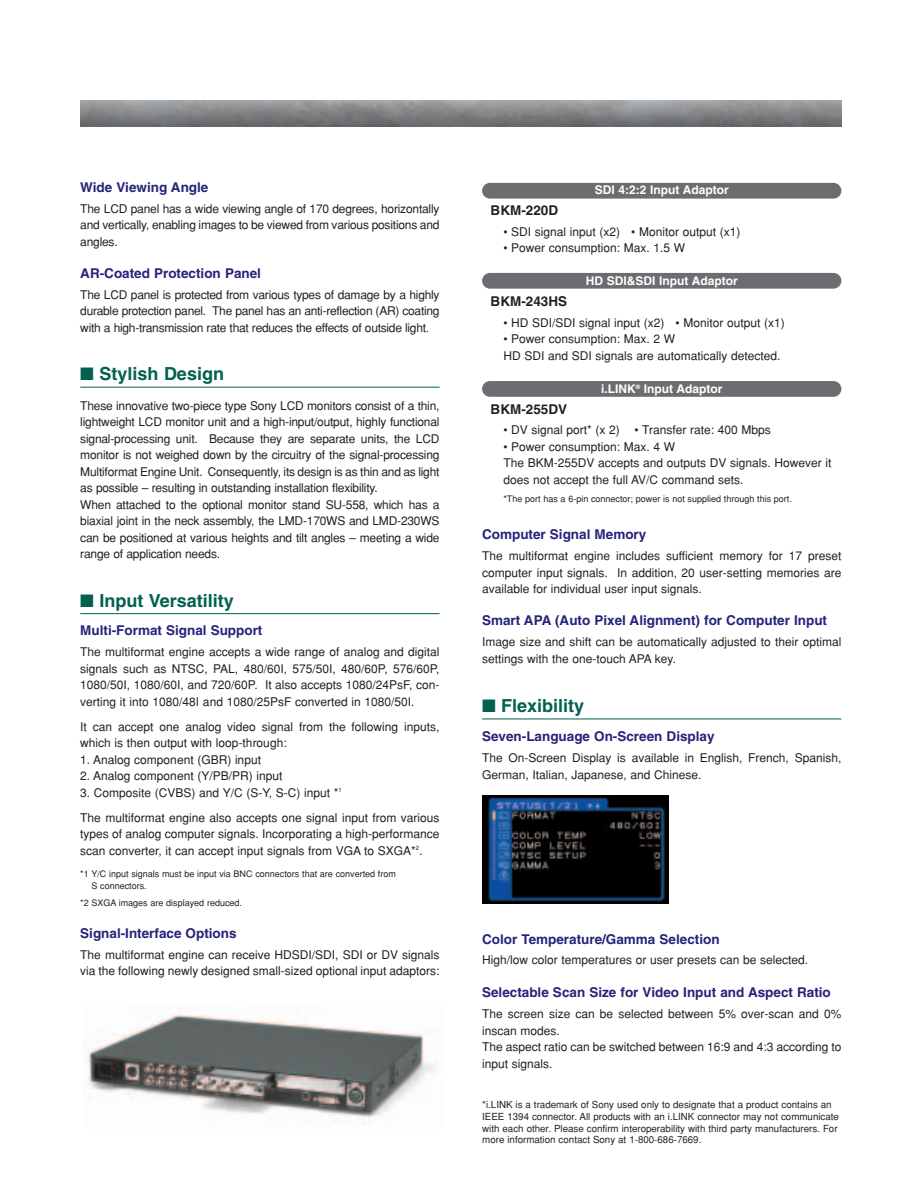
<style>
.page{position:relative;width:918px;height:1188px;background:#fff}
.page>*{position:absolute;margin:0;border:0;box-sizing:border-box;transform-origin:0 0}
.t1{font:700 18px "Helvetica";color:#026150}
.t2{font:700 13.5px "Helvetica";color:#26237b}
.t3{font:700 13.5px "Helvetica";color:#231f20}
.t4{font:12px/16.5px "Helvetica";color:#231f20}
.t5{font:700 12px "Helvetica";color:#fff}
.t6{font:9.75px/11.7px "Helvetica";color:#231f20}
.t7{font:9px/12px "Helvetica";color:#231f20}
</style>
<div class="page">
<div style="left:482px;top:183px;width:359px;height:16px;background:#6c6d70;border-radius:8px"></div>
<div style="left:482px;top:273px;width:359px;height:16px;background:#6c6d70;border-radius:8px"></div>
<div style="left:482px;top:381px;width:359px;height:16px;background:#6c6d70;border-radius:8px"></div>
<hr style="left:80px;top:387px;width:360px;height:1px;background:#026150">
<hr style="left:80px;top:613px;width:360px;height:1px;background:#026150">
<hr style="left:482px;top:719px;width:359px;height:1px;background:#026150">
<img style="left:482px;top:796px;width:186px;height:108px">
<img style="left:87px;top:1011px;width:349px;height:114px">
<img style="left:80px;top:100px;width:761px;height:26px">
<p class="t2" style="left:80px;top:182px;width:130px">Wide Viewing Angle</p>
<p class="t4" style="left:80px;top:201px;width:361px;text-align:justify">The LCD panel has a wide viewing angle of 170 degrees, horizontally and vertically, enabling images to be viewed from various positions and angles.</p>
<p class="t2" style="left:80px;top:268px;width:182px">AR-Coated Protection Panel</p>
<p class="t4" style="left:80px;top:287px;width:361px;text-align:justify">The LCD panel is protected from various types of damage by a highly durable protection panel. The panel has an anti-reflection (AR) coating with a high-transmission rate that reduces the effects of outside light.</p>
<h1 class="t1" style="left:80px;top:367px;width:145px">■ Stylish Design</h1>
<p class="t4" style="left:80px;top:398px;width:361px">These innovative two-piece type Sony LCD monitors consist of a thin, lightweight LCD monitor unit and a high-input/output, highly functional signal-processing unit. Because they are separate units, the LCD monitor is not weighed down by the circuitry of the signal-processing Multiformat Engine Unit. Consequently, its design is as thin and as light as possible – resulting in outstanding installation flexibility.<br>When attached to the optional monitor stand SU-558, which has a biaxial joint in the neck assembly, the LMD-170WS and LMD-230WS can be positioned at various heights and tilt angles – meeting a wide range of application needs.</p>
<h1 class="t1" style="left:80px;top:594px;width:155px">■ Input Versatility</h1>
<p class="t2" style="left:80px;top:626px;width:184px">Multi-Format Signal Support</p>
<p class="t4" style="left:80px;top:645px;width:361px;text-align:justify">The multiformat engine accepts a wide range of analog and digital signals such as NTSC, PAL, 480/60I, 575/50I, 480/60P, 576/60P, 1080/50I, 1080/60I, and 720/60P. It also accepts 1080/24PsF, con&shy;verting it into 1080/48I and 1080/25PsF converted in 1080/50I.</p>
<p class="t4" style="left:80px;top:719px;width:361px">It can accept one analog video signal from the following inputs, which is then output with loop-through:</p>
<p class="t4" style="left:80px;top:752px;width:182px">1. Analog component (GBR) input</p>
<p class="t4" style="left:80px;top:769px;width:204px">2. Analog component (Y/PB/PR) input</p>
<p class="t4" style="left:80px;top:781px;width:361px;line-height:25px">3. Composite (CVBS) and Y/C (S-Y, S-C) input *<sup>1<br></sup>The multiformat engine also accepts one signal input from various</p>
<p class="t4" style="left:80px;top:827px;width:361px">types of analog computer signals. Incorporating a high-performance scan converter, it can accept input signals from VGA to SXGA*<sup>2</sup>.</p>
<p class="t7" style="left:92px;top:869px;width:306px;text-indent:-11px">*1 Y/C input signals must be input via BNC connectors that are converted from<br>S connectors.</p>
<p class="t7" style="left:80px;top:897px;width:163px">*2 SXGA images are displayed reduced.</p>
<p class="t2" style="left:80px;top:928px;width:158px">Signal-Interface Options</p>
<p class="t4" style="left:80px;top:947px;width:361px">The multiformat engine can receive HDSDI/SDI, SDI or DV signals via the following newly designed small-sized optional input adaptors:</p>
<p class="t5" style="left:595px;top:186px;width:135px">SDI 4:2:2 Input Adaptor</p>
<p class="t3" style="left:491px;top:205px;width:69px">BKM-220D</p>
<p class="t4" style="left:503px;top:224px;width:239px">• SDI signal input (x2) • Monitor output (x1)</p>
<p class="t4" style="left:503px;top:241px;width:183px">• Power consumption: Max. 1.5 W</p>
<p class="t5" style="left:586px;top:277px;width:153px">HD SDI&amp;SDI Input Adaptor</p>
<p class="t3" style="left:491px;top:296px;width:78px">BKM-243HS</p>
<p class="t4" style="left:503px;top:315px;width:283px">• HD SDI/SDI signal input (x2) • Monitor output (x1)</p>
<p class="t4" style="left:503px;top:332px;width:279px">• Power consumption: Max. 2 W<br>HD SDI and SDI signals are automatically detected.</p>
<p class="t5" style="left:601px;top:384px;width:123px">i.LINK<sup>®</sup> Input Adaptor</p>
<p class="t3" style="left:491px;top:404px;width:78px">BKM-255DV</p>
<p class="t4" style="left:503px;top:423px;width:269px">• DV signal port* (x 2) • Transfer rate: 400 Mbps</p>
<p class="t4" style="left:503px;top:439px;width:330px">• Power consumption: Max. 4 W<br>The BKM-255DV accepts and outputs DV signals. However it does not accept the full AV/C command sets.</p>
<p class="t7" style="left:503px;top:494px;width:290px">*The port has a 6-pin connector; power is not supplied through this port.</p>
<p class="t2" style="left:482px;top:530px;width:166px">Computer Signal Memory</p>
<p class="t4" style="left:482px;top:549px;width:361px;text-align:justify">The multiformat engine includes sufficient memory for 17 preset computer input signals. In addition, 20 user-setting memories are available for individual user input signals.</p>
<p class="t2" style="left:482px;top:616px;width:347px">Smart APA (Auto Pixel Alignment) for Computer Input</p>
<p class="t4" style="left:482px;top:635px;width:361px">Image size and shift can be automatically adjusted to their optimal settings with the one-touch APA key.</p>
<h1 class="t1" style="left:482px;top:699px;width:104px">■ Flexibility</h1>
<p class="t2" style="left:482px;top:732px;width:234px">Seven-Language On-Screen Display</p>
<p class="t4" style="left:482px;top:751px;width:361px">The On-Screen Display is available in English, French, Spanish,<br>German, Italian, Japanese, and Chinese.</p>
<p class="t2" style="left:482px;top:934px;width:239px">Color Temperature/Gamma Selection</p>
<p class="t4" style="left:482px;top:953px;width:328px">High/low color temperatures or user presets can be selected.</p>
<p class="t2" style="left:482px;top:988px;width:350px">Selectable Scan Size for Video Input and Aspect Ratio</p>
<p class="t4" style="left:482px;top:1007px;width:361px">The screen size can be selected between 5% over-scan and 0% inscan modes.<br>The aspect ratio can be switched between 16:9 and 4:3 according to input signals.</p>
<p class="t6" style="left:482px;top:1100px;width:358px">*i.LINK is a trademark of Sony used only to designate that a product contains an IEEE 1394 connector. All products with an i.LINK connector may not communicate with each other. Please confirm interoperability with third party manufacturers. For more information contact Sony at 1-800-686-7669.</p>
</div>
